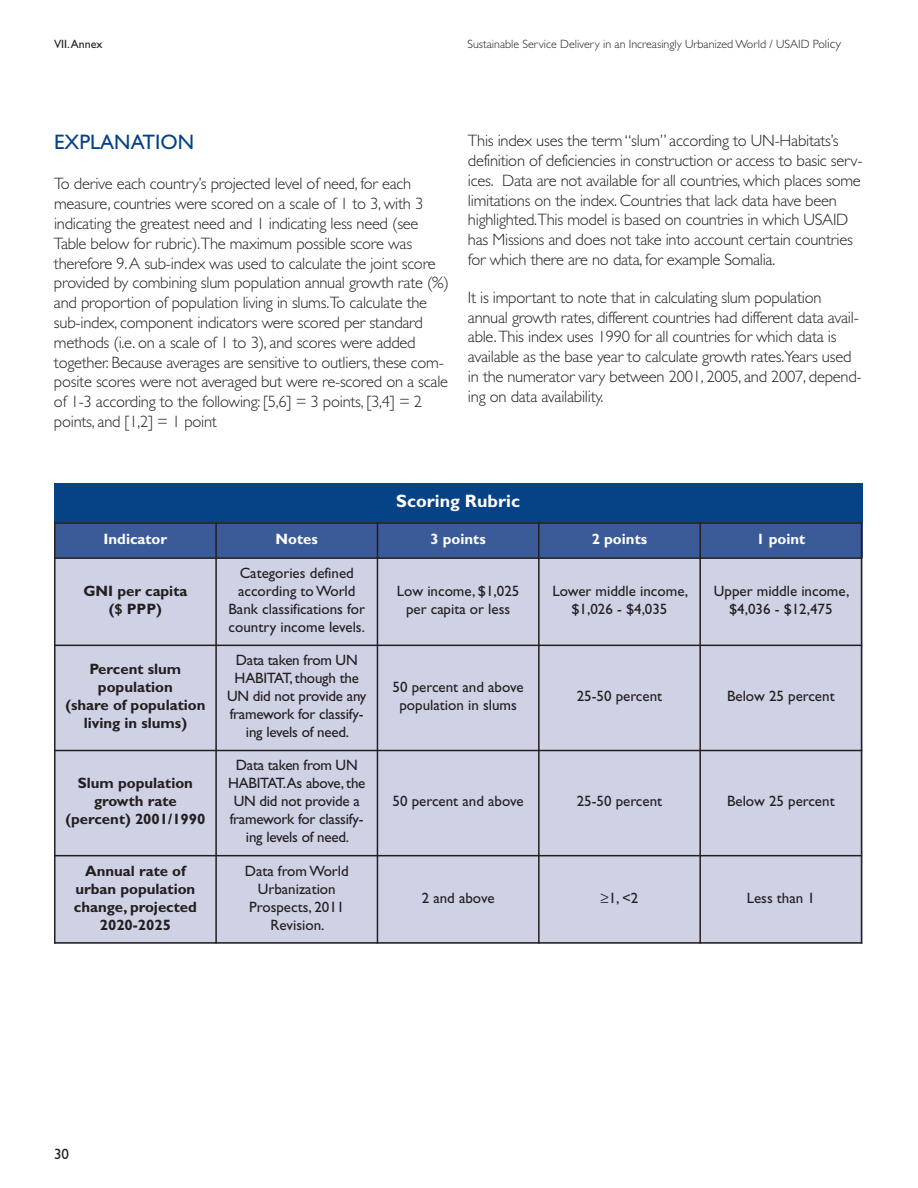
<style>
.page{position:relative;width:918px;height:1188px;background:#fff}
.page>*{position:absolute;margin:0;border:0;box-sizing:border-box;transform-origin:0 0}
.t1{font:21px "Gill Sans";color:#054286}
.t2{font:700 18px "Gill Sans";color:#fff}
.t3{font:300 16.5px/19.8px "Gill Sans";letter-spacing:-.015em;color:#231f20}
.t4{font:15px/18px "Gill Sans";color:#231f20;text-align:center}
.t5{font:700 15px/18px "Gill Sans";color:#231f20;text-align:center}
.t6{font:700 15px "Gill Sans";color:#fff}
.t7{font:300 12px "Gill Sans";color:#231f20}
.t8{font:12px "Gill Sans";color:#231f20}
.s1{font-size:13.5px}
</style>
<div class="page">
<div style="left:54px;top:483px;width:808px;height:40px;background:#054286"></div>
<div style="left:54px;top:522px;width:162px;height:36px;background:#3b5a98"></div>
<div style="left:216px;top:522px;width:161px;height:36px;background:#3b5a98"></div>
<div style="left:377px;top:522px;width:162px;height:36px;background:#3b5a98"></div>
<div style="left:539px;top:522px;width:161px;height:36px;background:#3b5a98"></div>
<div style="left:700px;top:522px;width:162px;height:36px;background:#3b5a98"></div>
<div style="left:54px;top:558px;width:162px;height:87px;background:#cfd2e5"></div>
<div style="left:216px;top:558px;width:161px;height:87px;background:#cfd2e5"></div>
<div style="left:377px;top:558px;width:162px;height:87px;background:#cfd2e5"></div>
<div style="left:539px;top:558px;width:161px;height:87px;background:#cfd2e5"></div>
<div style="left:700px;top:558px;width:162px;height:87px;background:#cfd2e5"></div>
<div style="left:54px;top:645px;width:162px;height:106px;background:#cfd2e5"></div>
<div style="left:216px;top:645px;width:161px;height:106px;background:#cfd2e5"></div>
<div style="left:377px;top:645px;width:162px;height:106px;background:#cfd2e5"></div>
<div style="left:539px;top:645px;width:161px;height:106px;background:#cfd2e5"></div>
<div style="left:700px;top:645px;width:162px;height:106px;background:#cfd2e5"></div>
<div style="left:54px;top:751px;width:162px;height:105px;background:#cfd2e5"></div>
<div style="left:216px;top:751px;width:161px;height:105px;background:#cfd2e5"></div>
<div style="left:377px;top:751px;width:162px;height:105px;background:#cfd2e5"></div>
<div style="left:539px;top:751px;width:161px;height:105px;background:#cfd2e5"></div>
<div style="left:700px;top:751px;width:162px;height:105px;background:#cfd2e5"></div>
<div style="left:54px;top:856px;width:162px;height:88px;background:#cfd2e5"></div>
<div style="left:216px;top:856px;width:161px;height:88px;background:#cfd2e5"></div>
<div style="left:377px;top:856px;width:162px;height:88px;background:#cfd2e5"></div>
<div style="left:539px;top:856px;width:161px;height:88px;background:#cfd2e5"></div>
<div style="left:700px;top:856px;width:162px;height:88px;background:#cfd2e5"></div>
<hr style="left:54px;top:522px;width:2px;height:422px;background:#231f20">
<hr style="left:215px;top:522px;width:2px;height:422px;background:#231f20">
<hr style="left:377px;top:522px;width:1px;height:422px;background:#231f20">
<hr style="left:538px;top:522px;width:2px;height:422px;background:#231f20">
<hr style="left:699px;top:522px;width:2px;height:422px;background:#231f20">
<hr style="left:861px;top:522px;width:1px;height:422px;background:#231f20">
<hr style="left:54px;top:522px;width:808px;height:2px;background:#231f20">
<hr style="left:54px;top:557px;width:808px;height:2px;background:#231f20">
<hr style="left:54px;top:645px;width:808px;height:1px;background:#231f20">
<hr style="left:54px;top:750px;width:808px;height:1px;background:#231f20">
<hr style="left:54px;top:855px;width:808px;height:1px;background:#231f20">
<hr style="left:54px;top:942px;width:808px;height:2px;background:#231f20">
<p class="t8" style="left:54px;top:40px;width:50px">VII.Annex</p>
<p class="t7" style="left:467px;top:40px;width:375px">Sustainable Service Delivery in an Increasingly Urbanized World / USAID Pol<span class="s1">icy</span></p>
<p class="t1" style="left:54px;top:134px;width:142px">EXPLANATION</p>
<p class="t3" style="left:54px;top:176px;width:397px">To derive each country’s projected level of need, for each measure, countries were scored on a scale of 1 to 3, with 3 indicating the greatest need and 1 indicating less need (see Table below for rubric).The maximum possible score was therefore 9.A sub-index was used to calculate the joint score provided by combining slum population annual growth rate (%) and proportion of population living in slums.To calculate the sub-index, component indicators were scored per standard methods (i.e. on a scale of 1 to 3), and scores were added together. Because averages are sensitive to outliers, these com&shy;posite scores were not averaged but were re-scored on a scale of 1-3 according to the following: [5,6] = 3 points, [3,4] = 2 points, and [1,2] = 1 point</p>
<p class="t3" style="left:468px;top:132px;width:396px">This index uses the term “slum” according to UN-Habitats’s definition of deficiencies in construction or access to basic serv&shy;ices. Data are not available for all countries, which places some limitations on the index. Countries that lack data have been highlighted.This model is based on countries in which USAID has Missions and does not take into account certain countries for which there are no data, for example Somalia.</p>
<p class="t3" style="left:468px;top:289px;width:395px">It is important to note that in calculating slum population annual growth rates, different countries had different data avail&shy;able.This index uses 1990 for all countries for which data is available as the base year to calculate growth rates.Years used in the numerator vary between 2001, 2005, and 2007, depend&shy;ing on data availability.</p>
<p class="t2" style="left:396px;top:494px;width:125px">Scoring Rubric</p>
<p class="t6" style="left:104px;top:533px;width:65px">Indicator</p>
<p class="t6" style="left:276px;top:533px;width:44px">Notes</p>
<p class="t6" style="left:430px;top:533px;width:57px">3 points</p>
<p class="t6" style="left:592px;top:533px;width:57px">2 points</p>
<p class="t6" style="left:756px;top:533px;width:50px">1 point</p>
<p class="t5" style="left:83px;top:583px;width:105px">GNI per capita ($ PPP)</p>
<p class="t4" style="left:229px;top:565px;width:138px">Categories defined according toWorld<br>Bank classifications for country income levels.</p>
<p class="t4" style="left:397px;top:583px;width:124px">Low income, $1,025 per capita or less</p>
<p class="t4" style="left:552px;top:583px;width:137px">Lower middle income, $1,026 - $4,035</p>
<p class="t4" style="left:714px;top:583px;width:137px">Upper middle income, $4,036 - $12,475</p>
<p class="t5" style="left:65px;top:662px;width:142px">Percent slum population<br>(share of population living in slums)</p>
<p class="t4" style="left:227px;top:653px;width:141px">Data taken from UN<br>HABITAT, though the<br>UN did not provide any framework for classify&shy;ing levels of need.</p>
<p class="t5" style="left:65px;top:776px;width:142px">Slum population growth rate (percent) 2001/1990</p>
<p class="t4" style="left:228px;top:758px;width:139px">Data taken from UN<br>HABITAT.As above, the<br>UN did not provide a framework for classify&shy;ing levels of need.</p>
<p class="t5" style="left:74px;top:863px;width:125px">Annual rate of urban population change, projected<br>2020-2025</p>
<p class="t4" style="left:245px;top:863px;width:106px">Data fromWorld<br>Urbanization<br>Prospects, 2011<br>Revision.</p>
<p class="t4" style="left:393px;top:680px;width:132px">50 percent and above population in slums</p>
<p class="t4" style="left:577px;top:689px;width:87px">25-50 percent</p>
<p class="t4" style="left:727px;top:689px;width:109px">Below 25 percent</p>
<p class="t4" style="left:393px;top:794px;width:132px">50 percent and above</p>
<p class="t4" style="left:577px;top:794px;width:87px">25-50 percent</p>
<p class="t4" style="left:727px;top:794px;width:109px">Below 25 percent</p>
<p class="t4" style="left:422px;top:890px;width:74px">2 and above</p>
<p class="t4" style="left:601px;top:890px;width:39px">≥1, &lt;2</p>
<p class="t4" style="left:747px;top:890px;width:70px">Less than 1</p>
<p class="t4" style="left:54px;top:1146px;width:16px">30</p>
</div>
